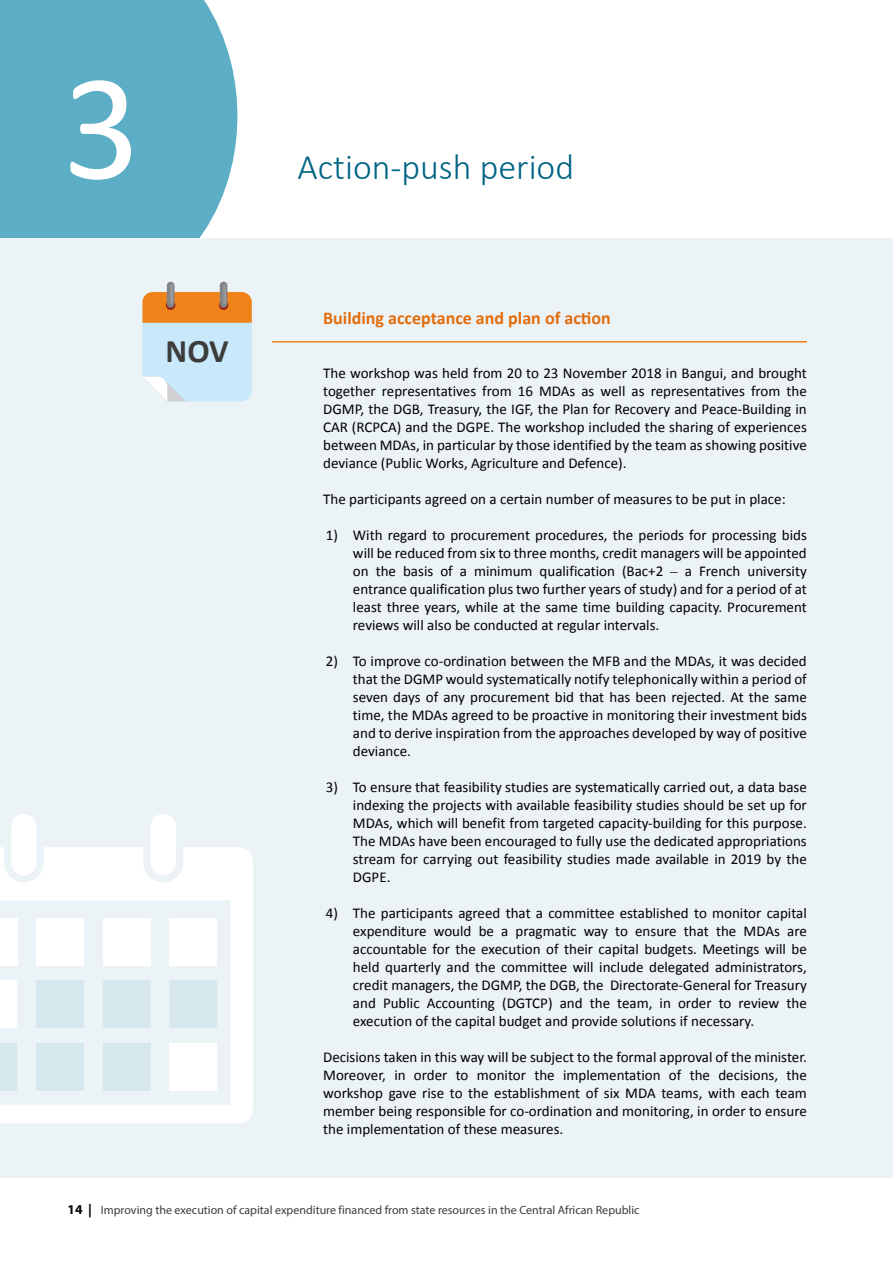
<style>
.page{position:relative;width:893px;height:1263px;background:#fff}
.page>*{position:absolute;margin:0;border:0;box-sizing:border-box;transform-origin:0 0}
.t1{font:152.85px "Calibri";color:#fff}
.t2{font:300 36px "Calibri";color:#006484}
.t3{font:700 33px "Calibri";color:#3c3c3b}
.t4{font:700 18px "Calibri";color:#e36c0a}
.t5{font:15px/18px "Calibri";color:#000;text-align:justify}
.t6{font:12px "Myriad Pro";color:#3c3c3b}
.s1{font-family:"Times New Roman"}
.s2{font-weight:700;font-size:13.5px;color:#000}
</style>
<div class="page">
<div style="left:0;top:238px;width:893px;height:940px;background:#ebf3f7"></div>
<hr style="left:272px;top:341px;width:535px;height:2px;background:#f0821a">
<div style="left:11px;top:814px;width:26px;height:61px;background:#fff;border-radius:13px"></div>
<svg style="left:0;top:847px;width:253px;height:276px"></svg>
<div style="left:151px;top:814px;width:25px;height:61px;background:#fff;border-radius:13px"></div>
<div style="left:0;top:918px;width:17px;height:47px;background:#fff"></div>
<div style="left:167px;top:282px;width:7px;height:26px;background:#858484;border-radius:4px"></div>
<div style="left:220px;top:282px;width:7px;height:26px;background:#858484;border-radius:4px"></div>
<hr style="left:170px;top:284px;width:3px;height:20px;background:#9a999a">
<hr style="left:223px;top:284px;width:3px;height:20px;background:#9a999a">
<svg style="left:142px;top:292px;width:110px;height:109px;background:#d4ccbe"></svg>
<div style="left:0;top:0;width:237px;height:237px;background:#5baec5"></div>
<h1 class="t1" style="left:63px;top:31px;width:79px">3</h1>
<h3 class="t3" style="left:166px;top:330px;width:64px">NOV</h3>
<h2 class="t2" style="left:298px;top:144px;width:278px">Action-push period</h2>
<p class="t4" style="left:323px;top:307px;width:289px">Building acceptance and plan of action</p>
<p class="t5" style="left:323px;top:364px;width:485px">The workshop was held from 20 to 23 November 2018 in Bangui, and brought together representatives from 16 MDAs as well as representatives from the DGMP, the DGB, Treasury, the IGF, the Plan for Recovery and Peace-Building in CAR (RCPCA) and the DGPE. The workshop included the sharing of experiences between MDAs, in particular by those identified by the team as showing positive deviance (Public Works, Agriculture and Defence).</p>
<p class="t5" style="left:323px;top:490px;width:464px">The participants agreed on a certain number of measures to be put in place:</p>
<p class="t5" style="left:353px;top:526px;width:455px;text-indent:-27px">1) With regard to procurement procedures, the periods for processing bids will be reduced from six to three months, credit managers will be appointed on the basis of a minimum qualification (Bac+2 <span class="s1">–</span> a French university entrance qualification plus two further years of study) and for a period of at least three years, while at the same time building capacity. Procurement reviews will also be conducted at regular intervals.</p>
<p class="t5" style="left:353px;top:652px;width:455px;text-indent:-27px">2) To improve co-ordination between the MFB and the MDAs, it was decided that the DGMP would systematically notify telephonically within a period of seven days of any procurement bid that has been rejected. At the same time, the MDAs agreed to be proactive in monitoring their investment bids and to derive inspiration from the approaches developed by way of positive deviance.</p>
<p class="t5" style="left:353px;top:778px;width:455px;text-indent:-27px">3) To ensure that feasibility studies are systematically carried out, a data base indexing the projects with available feasibility studies should be set up for MDAs, which will benefit from targeted capacity-building for this purpose.<br>The MDAs have been encouraged to fully use the dedicated appropriations stream for carrying out feasibility studies made available in 2019 by the DGPE.</p>
<p class="t5" style="left:353px;top:904px;width:455px;text-indent:-27px">4) The participants agreed that a committee established to monitor capital expenditure would be a pragmatic way to ensure that the MDAs are accountable for the execution of their capital budgets. Meetings will be held quarterly and the committee will include delegated administrators, credit managers, the DGMP, the DGB, the Directorate-General for Treasury and Public Accounting (DGTCP) and the team, in order to review the execution of the capital budget and provide solutions if necessary.</p>
<p class="t5" style="left:323px;top:1048px;width:485px">Decisions taken in this way will be subject to the formal approval of the minister.<br>Moreover, in order to monitor the implementation of the decisions, the workshop gave rise to the establishment of six MDA teams, with each team member being responsible for co-ordination and monitoring, in order to ensure the implementation of these measures.</p>
<p class="t6" style="left:68px;top:1202px;width:573px"><span class="s2">14 |</span> Improving the execution of capital expenditure financed from state resources in the Central African Republic</p>
</div>
